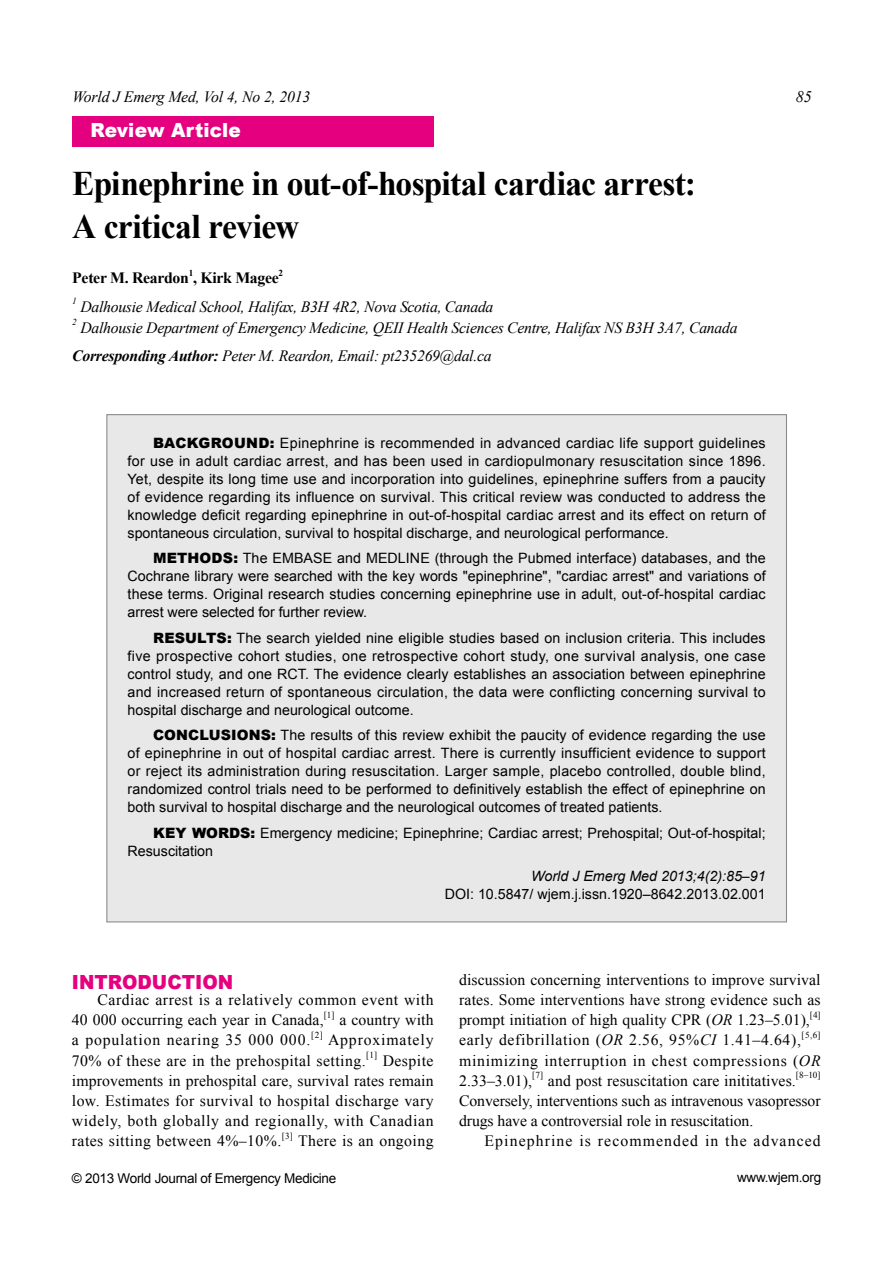
<style>
.page{position:relative;width:893px;height:1263px;background:#fff}
.page>*{position:absolute;margin:0;border:0;box-sizing:border-box;transform-origin:0 0}
.t1{font:700 34.5px/42.5px "Times New Roman";letter-spacing:-.025em;color:#000}
.t2{font:900 19.5px "Arial";letter-spacing:.01em;color:#fff;scale:.95 1}
.t3{font:900 19.5px "Arial";color:#e4007f;scale:.95 1}
.t4{font:italic 16.05px "Times New Roman";color:#000}
.t5{font:15.75px/20.1px "Times New Roman";letter-spacing:.025em;color:#000}
.t6{font:italic 15.75px/28.5px "Times New Roman";letter-spacing:-.02em;color:#000}
.t7{font:15.75px/20.1px "Times New Roman";letter-spacing:-.005em;color:#000}
.t8{font:15.75px/20.1px "Times New Roman";letter-spacing:.045em;color:#000}
.t9{font:15.75px "Times New Roman";letter-spacing:.005em;color:#000}
.t10{font:15.75px "Times New Roman";letter-spacing:.07em;color:#000}
.t11{font:15.75px "Times New Roman";letter-spacing:.055em;color:#000}
.t12{font:700 15.75px "Times New Roman";letter-spacing:-.02em;color:#000}
.t13{font:14.25px/18px "Arial";color:#000;text-align:justify}
.t14{font:italic 14.25px "Arial";color:#000}
.t15{font:13.5px "Arial";letter-spacing:-.02em;color:#000}
.t16{font:9.15px "Times New Roman";color:#000}
.t17{font:700 9.15px "Times New Roman";color:#000}
.t18{font:italic 9.15px "Times New Roman";color:#000}
.s1{font-weight:700}
.s2{font-weight:900}
.s3{font-style:italic}
</style>
<div class="page">
<div style="left:72px;top:116px;width:361px;height:31px;background:#e4007f"></div>
<div style="left:107px;top:415px;width:679px;height:507px;background:#e8e8e8"></div>
<p class="t6" style="left:72px;top:84px;width:239px">World J Emerg Med, Vol 4, No 2, 2013</p>
<p class="t4" style="left:795px;top:91px;width:18px">85</p>
<h2 class="t2" style="left:91px;top:119px;width:159px">Review Article</h2>
<h1 class="t1" style="left:72px;top:166px;width:625px">Epinephrine in out-of-hospital cardiac arrest:<br>A critical review</h1>
<p class="t12" style="left:72px;top:272px;width:208px">Peter M. Reardon , Kirk Magee</p>
<p class="t17" style="left:189px;top:270px;width:6px">1</p>
<p class="t17" style="left:278px;top:270px;width:6px">2</p>
<p class="t18" style="left:72px;top:298px;width:6px">1</p>
<p class="t6" style="left:80px;top:294px;width:414px">Dalhousie Medical School, Halifax, B3H 4R2, Nova Scotia, Canada</p>
<p class="t18" style="left:72px;top:319px;width:6px">2</p>
<p class="t6" style="left:72px;top:315px;width:666px;text-indent:8px">Dalhousie Department of Emergency Medicine, QEII Health Sciences Centre, Halifax NS B3H 3A7, Canada<br><span class="s1">Corresponding Author:</span> Peter M. Reardon, Email: pt235269@dal.ca</p>
<p class="t13" style="left:128px;top:435px;width:639px;text-indent:26px"><span class="s2">BACKGROUND:</span> Epinephrine is recommended in advanced cardiac life support guidelines for use in adult cardiac arrest, and has been used in cardiopulmonary resuscitation since 1896.<br>Yet, despite its long time use and incorporation into guidelines, epinephrine suffers from a paucity of evidence regarding its influence on survival. This critical review was conducted to address the knowledge deficit regarding epinephrine in out-of-hospital cardiac arrest and its effect on return of spontaneous circulation, survival to hospital discharge, and neurological performance.</p>
<p class="t13" style="left:128px;top:550px;width:639px;text-indent:26px"><span class="s2">METHODS:</span> The EMBASE and MEDLINE (through the Pubmed interface) databases, and the Cochrane library were searched with the key words "epinephrine", "cardiac arrest" and variations of these terms. Original research studies concerning epinephrine use in adult, out-of-hospital cardiac arrest were selected for further review.</p>
<p class="t13" style="left:128px;top:630px;width:639px;text-indent:26px"><span class="s2">RESULTS:</span> The search yielded nine eligible studies based on inclusion criteria. This includes five prospective cohort studies, one retrospective cohort study, one survival analysis, one case control study, and one RCT. The evidence clearly establishes an association between epinephrine and increased return of spontaneous circulation, the data were conflicting concerning survival to hospital discharge and neurological outcome.</p>
<p class="t13" style="left:128px;top:727px;width:639px;text-indent:26px"><span class="s2">CONCLUSIONS:</span> The results of this review exhibit the paucity of evidence regarding the use of epinephrine in out of hospital cardiac arrest. There is currently insufficient evidence to support or reject its administration during resuscitation. Larger sample, placebo controlled, double blind, randomized control trials need to be performed to definitively establish the effect of epinephrine on both survival to hospital discharge and the neurological outcomes of treated patients.</p>
<p class="t13" style="left:128px;top:825px;width:639px;text-indent:26px"><span class="s2">KEY WORDS:</span> Emergency medicine; Epinephrine; Cardiac arrest; Prehospital; Out-of-hospital;<br>Resuscitation</p>
<p class="t14" style="left:531px;top:871px;width:236px">World J Emerg Med 2013;4(2):85–91</p>
<p class="t13" style="left:444px;top:886px;width:322px">DOI: 10.5847/ wjem.j.issn.1920–8642.2013.02.001</p>
<h2 class="t3" style="left:72px;top:971px;width:171px">INTRODUCTION</h2>
<p class="t5" style="left:72px;top:991px;width:363px;text-indent:26px">Cardiac arrest is a relatively common event with<br>40 000 occurring each year in Canada,</p>
<p class="t16" style="left:324px;top:1012px;width:12px">[1]</p>
<p class="t9" style="left:339px;top:1014px;width:96px">a country with</p>
<p class="t11" style="left:72px;top:1035px;width:240px">a population nearing 35 000 000.</p>
<p class="t16" style="left:311px;top:1032px;width:13px">[2]</p>
<p class="t5" style="left:72px;top:1032px;width:363px;text-indent:256px">Approximately<br>70% of these are in the prehospital setting.</p>
<p class="t16" style="left:366px;top:1052px;width:13px">[1]</p>
<p class="t5" style="left:72px;top:1052px;width:363px;text-align:justify;text-indent:311px">Despite improvements in prehospital care, survival rates remain low. Estimates for survival to hospital discharge vary widely, both globally and regionally, with Canadian rates sitting between 4%–10%.</p>
<p class="t16" style="left:282px;top:1132px;width:13px">[3]</p>
<p class="t5" style="left:298px;top:1132px;width:137px">There is an ongoing</p>
<p class="t15" style="left:72px;top:1173px;width:266px">© 2013 World Journal of Emergency Medicine</p>
<p class="t5" style="left:459px;top:971px;width:363px;text-align:justify">discussion concerning interventions to improve survival rates. Some interventions have strong evidence such as prompt initiation of high quality CPR (<span class="s3">OR</span> 1.23–5.01),</p>
<p class="t16" style="left:809px;top:1012px;width:12px">[4]</p>
<p class="t5" style="left:459px;top:1032px;width:343px">early defibrillation (<span class="s3">OR</span> 2.56, 95%<span class="s3">CI</span> 1.41–4.64),</p>
<p class="t16" style="left:801px;top:1032px;width:21px">[5,6]</p>
<p class="t8" style="left:459px;top:1052px;width:363px">minimizing interruption in chest compressions (<span class="s3">OR<br></span>2.33–3.01),</p>
<p class="t16" style="left:532px;top:1072px;width:12px">[7]</p>
<p class="t9" style="left:548px;top:1075px;width:249px">and post resuscitation care inititatives.</p>
<p class="t16" style="left:795px;top:1072px;width:26px">[8–10]</p>
<p class="t7" style="left:459px;top:1092px;width:363px">Conversely, interventions such as intravenous vasopressor drugs have a controversial role in resuscitation.</p>
<p class="t10" style="left:484px;top:1135px;width:337px">Epinephrine is recommended in the advanced</p>
<p class="t15" style="left:737px;top:1172px;width:86px">www.wjem.org</p>
</div>
